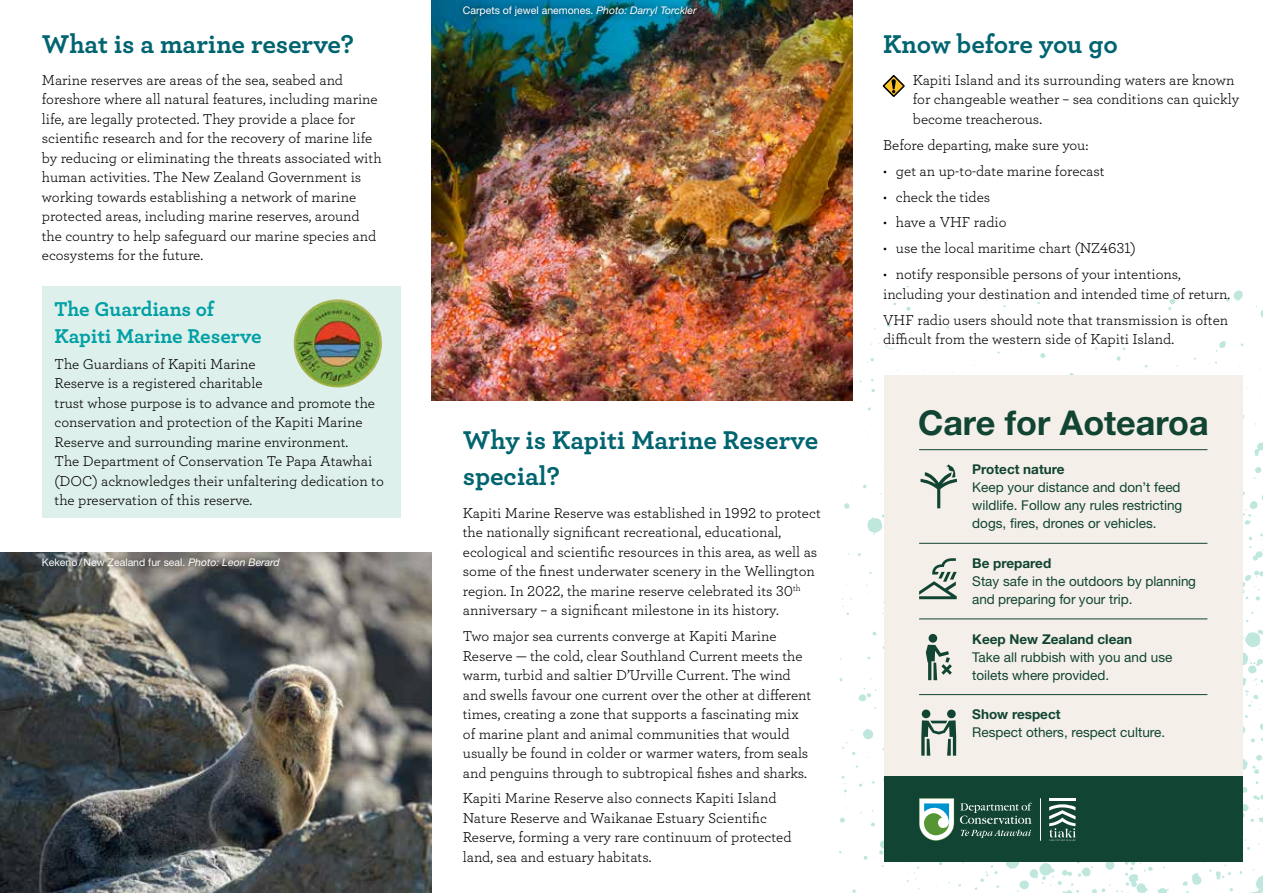
<style>
.page{position:relative;width:1263px;height:893px;background:#fff}
.page>*{position:absolute;margin:0;border:0;box-sizing:border-box;transform-origin:0 0}
.t1{font:700 34.2px "Helvetica Neue LT Pro";color:#114432}
.t2{font:700 27px/36px "Archer";color:#006470}
.t3{font:700 21px/27px "Archer";color:#00a0a5}
.t4{font:15px/19.5px "Archer";color:#000}
.t5{font:13.5px/18px "Helvetica Neue LT Pro";color:#114432}
.t6{font:700 13.5px "Helvetica Neue LT Pro";color:#114432}
.t7{font:10.5px "Helvetica Neue LT Pro";color:#fff}
.s1{font-style:italic}
</style>
<div class="page">
<img style="left:839px;top:286px;width:424px;height:607px">
<div style="left:883px;top:75px;width:21px;height:21px;border:1px solid #000;border-radius:10px"></div>
<svg style="left:884px;top:76px;width:19px;height:20px"></svg>
<div style="left:884px;top:76px;width:19px;height:20px;border:1px solid #000;border-radius:10px"></div>
<svg style="left:891px;top:79px;width:5px;height:14px"></svg>
<div style="left:884px;top:375px;width:359px;height:402px;background:#f4f0e9"></div>
<div style="left:884px;top:777px;width:359px;height:85px;background:#114432"></div>
<svg style="left:919px;top:798px;width:35px;height:43px;background:#9ec4b1"></svg>
<svg style="left:960px;top:803px;width:72px;height:35px"></svg>
<hr style="left:1049px;top:798px;width:26px;height:3px;background:#fff">
<svg style="left:1049px;top:804px;width:26px;height:37px"></svg>
<hr style="left:1040px;top:798px;width:1px;height:43px;background:#fff">
<hr style="left:919px;top:543px;width:288px;height:1px;background:#114432">
<hr style="left:919px;top:618px;width:288px;height:1px;background:#114432">
<hr style="left:919px;top:694px;width:288px;height:1px;background:#114432">
<hr style="left:919px;top:449px;width:288px;height:1px;background:#114432">
<svg style="left:919px;top:558px;width:38px;height:41px"></svg>
<svg style="left:920px;top:465px;width:37px;height:43px"></svg>
<div style="left:922px;top:709px;width:8px;height:9px;background:#114432;border-radius:50%"></div>
<div style="left:947px;top:709px;width:9px;height:9px;background:#114432;border-radius:50%"></div>
<svg style="left:921px;top:720px;width:35px;height:36px"></svg>
<div style="left:928px;top:634px;width:9px;height:9px;background:#114432;border-radius:50%"></div>
<svg style="left:926px;top:645px;width:26px;height:35px"></svg>
<div style="left:42px;top:286px;width:359px;height:232px;background:#def0eb"></div>
<img style="left:0;top:553px;width:431px;height:340px">
<img style="left:294px;top:299px;width:88px;height:88px;border-radius:44px">
<img style="left:432px;top:0;width:421px;height:401px">
<div style="left:455px;top:0;width:250px;height:24px;background:#000;opacity:.75"></div>
<div style="left:34px;top:550px;width:254px;height:26px;background:#000;opacity:.75"></div>
<h2 class="t2" style="left:42px;top:24px;width:314px">What is a marine reserve?</h2>
<p class="t4" style="left:42px;top:69px;width:341px">Marine reserves are areas of the sea, seabed and foreshore where all natural features, including marine life, are legally protected. They provide a place for scientific research and for the recovery of marine life by reducing or eliminating the threats associated with human activities. The New Zealand Government is working towards establishing a network of marine protected areas, including marine reserves, around the country to help safeguard our marine species and ecosystems for the future.</p>
<h3 class="t3" style="left:55px;top:294px;width:208px">The Guardians of<br>Kapiti Marine Reserve</h3>
<p class="t4" style="left:55px;top:353px;width:331px">The Guardians of Kapiti Marine<br>Reserve is a registered charitable<br>trust whose purpose is to advance and promote the conservation and protection of the Kapiti Marine Reserve and surrounding marine environment.<br>The Department of Conservation Te Papa Atawhai (DOC) acknowledges their unfaltering dedication to the preservation of this reserve.</p>
<p class="t7" style="left:42px;top:556px;width:239px">Kekeno/New Zealand fur seal. <span class="s1">Photo: Leon Berard</span></p>
<p class="t7" style="left:463px;top:3px;width:235px">Carpets of jewel anemones. <span class="s1">Photo: Darryl Torckler</span></p>
<h2 class="t2" style="left:463px;top:421px;width:357px">Why is Kapiti Marine Reserve special?</h2>
<p class="t4" style="left:463px;top:502px;width:359px">Kapiti Marine Reserve was established in 1992 to protect the nationally significant recreational, educational, ecological and scientific resources in this area, as well as some of the finest underwater scenery in the Wellington region. In 2022, the marine reserve celebrated its 30<sup>th </sup>anniversary – a significant milestone in its history.</p>
<p class="t4" style="left:463px;top:626px;width:350px">Two major sea currents converge at Kapiti Marine Reserve — the cold, clear Southland Current meets the warm, turbid and saltier D’Urville Current. The wind and swells favour one current over the other at different times, creating a zone that supports a fascinating mix of marine plant and animal communities that would usually be found in colder or warmer waters, from seals and penguins through to subtropical fishes and sharks.</p>
<p class="t4" style="left:463px;top:788px;width:330px">Kapiti Marine Reserve also connects Kapiti Island Nature Reserve and Waikanae Estuary Scientific Reserve, forming a very rare continuum of protected land, sea and estuary habitats.</p>
<h2 class="t2" style="left:883px;top:24px;width:236px">Know before you go</h2>
<p class="t4" style="left:913px;top:69px;width:328px">Kapiti Island and its surrounding waters are known for changeable weather – sea conditions can quickly become treacherous.</p>
<p class="t4" style="left:883px;top:134px;width:207px">Before departing, make sure you:</p>
<p class="t4" style="left:883px;top:160px;width:223px">• get an up-to-date marine forecast</p>
<p class="t4" style="left:883px;top:186px;width:109px">• check the tides</p>
<p class="t4" style="left:883px;top:212px;width:125px">• have a VHF radio</p>
<p class="t4" style="left:883px;top:238px;width:254px">• use the local maritime chart (NZ4631)</p>
<p class="t4" style="left:883px;top:264px;width:349px">• notify responsible persons of your intentions, including your destination and intended time of return.</p>
<p class="t4" style="left:883px;top:309px;width:347px">VHF radio users should note that transmission is often difficult from the western side of Kapiti Island.</p>
<h1 class="t1" style="left:918px;top:401px;width:292px">Care for Aotearoa</h1>
<p class="t6" style="left:972px;top:461px;width:94px">Protect nature</p>
<p class="t5" style="left:972px;top:478px;width:211px">Keep your distance and don’t feed wildlife. Follow any rules restricting dogs, fires, drones or vehicles.</p>
<p class="t6" style="left:972px;top:555px;width:81px">Be prepared</p>
<p class="t5" style="left:972px;top:572px;width:225px">Stay safe in the outdoors by planning and preparing for your trip.</p>
<p class="t6" style="left:972px;top:630px;width:161px">Keep New Zealand clean</p>
<p class="t5" style="left:972px;top:647px;width:202px">Take all rubbish with you and use toilets where provided.</p>
<p class="t6" style="left:972px;top:706px;width:90px">Show respect</p>
<p class="t5" style="left:972px;top:723px;width:194px">Respect others, respect culture.</p>
</div>
